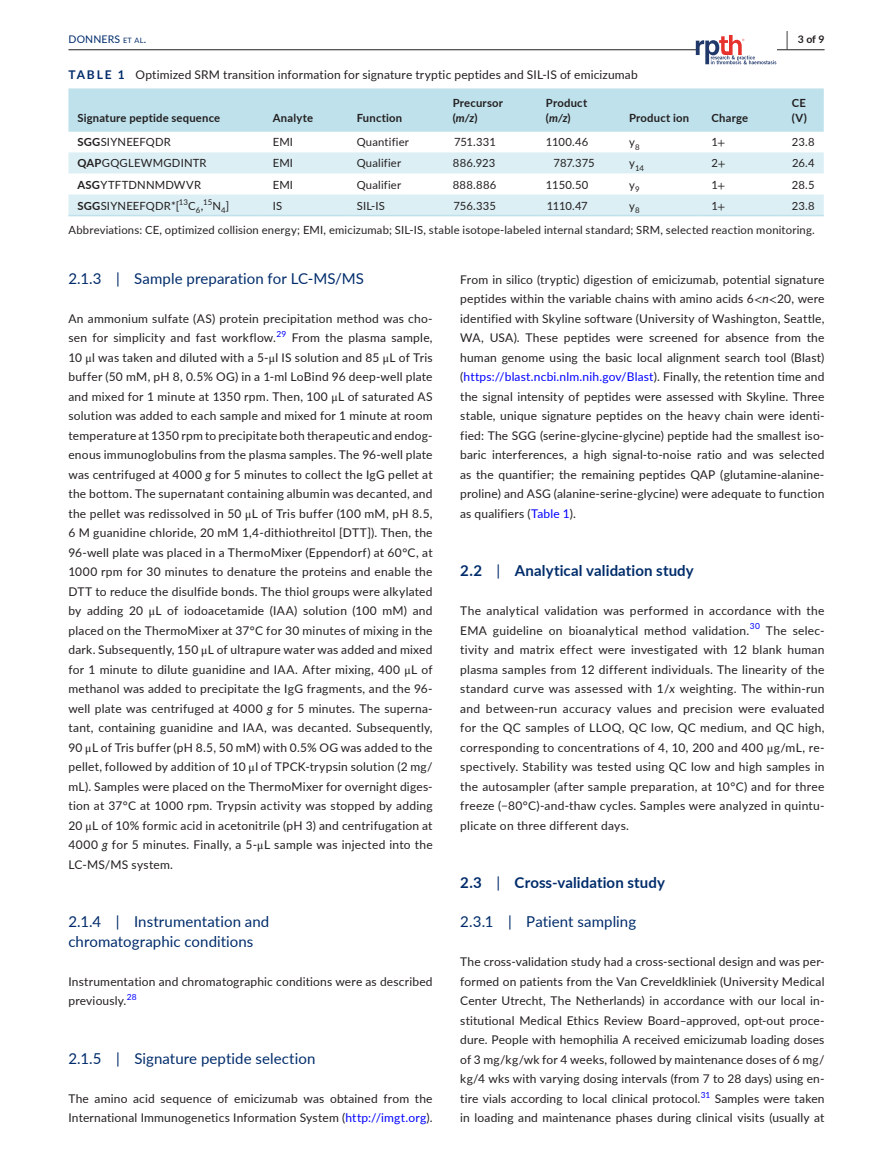
<style>
.page{position:relative;width:893px;height:1174px;background:#fff}
.page>*{position:absolute;margin:0;border:0;box-sizing:border-box;transform-origin:0 0}
.t1{font:15px/19.5px "Lato";letter-spacing:.005em;color:#002c6b}
.t2{font:700 15px "Lato";letter-spacing:.01em;color:#002c6b}
.t3{font:12px/19.5px "Lato";letter-spacing:.015em;color:#231f20;text-align:justify}
.t4{font:11.25px "Lato";letter-spacing:.015em;color:#231f20}
.t5{font:700 11.25px/15.8px "Lato";letter-spacing:.02em;color:#231f20}
.t6{font:10.5px "Lato";letter-spacing:.02em;color:#002c6b}
.t7{font:700 10.5px "Lato";color:#231f20}
.t8{font:8.4px "Lato";color:#00f}
.t9{font:7.8px "Lato";color:#231f20}
.s1{font-size:7.35px}
.s2{font-size:19.5px}
.s3{font-weight:700;color:#002c6b}
.s4{font-style:italic}
.s5{font-weight:700}
.s6{font-family:"STIX"}
.s7{color:#00f}
.s8{font-weight:400}
</style>
<div class="page">
<hr style="left:68px;top:49px;width:756px;height:1px;background:#231f20">
<svg style="left:696px;top:35px;width:80px;height:29px"></svg>
<div style="left:68px;top:88px;width:756px;height:44px;background:#bee1eb"></div>
<svg style="left:68px;top:152px;width:756px;height:63px;fill:#dceff4"></svg>
<hr style="left:68px;top:215px;width:196px;height:1px;background:#bee1eb">
<hr style="left:264px;top:215px;width:84px;height:1px;background:#bee1eb">
<hr style="left:348px;top:215px;width:96px;height:1px;background:#bee1eb">
<hr style="left:444px;top:215px;width:93px;height:1px;background:#bee1eb">
<hr style="left:537px;top:215px;width:83px;height:1px;background:#bee1eb">
<hr style="left:620px;top:215px;width:83px;height:1px;background:#bee1eb">
<hr style="left:703px;top:215px;width:80px;height:1px;background:#bee1eb">
<hr style="left:783px;top:215px;width:41px;height:1px;background:#bee1eb">
<p class="t6" style="left:68px;top:31px;width:79px">DONNERS <span class="s1">et al</span>.</p>
<p class="t7" style="left:786px;top:31px;width:40px"><span class="s2">|</span> 3 of 9</p>
<p class="t3" style="left:68px;top:64px;width:571px"><span class="s3">TABLE 1</span> Optimized SRM transition information for signature tryptic peptides and SIL-IS of emicizumab</p>
<p class="t5" style="left:77px;top:110px;width:144px">Signature peptide sequence</p>
<p class="t5" style="left:273px;top:110px;width:42px">Analyte</p>
<p class="t5" style="left:357px;top:110px;width:47px">Function</p>
<p class="t5" style="left:453px;top:94px;width:52px">Precursor (<span class="s4">m/z</span>)</p>
<p class="t5" style="left:546px;top:94px;width:43px">Product (<span class="s4">m/z</span>)</p>
<p class="t5" style="left:629px;top:110px;width:62px">Product ion</p>
<p class="t5" style="left:712px;top:110px;width:38px">Charge</p>
<p class="t5" style="left:792px;top:94px;width:16px">CE (V)</p>
<p class="t4" style="left:77px;top:134px;width:95px"><span class="s5">SGG</span>SIYNEEFQDR</p>
<p class="t4" style="left:273px;top:134px;width:22px">EMI</p>
<p class="t4" style="left:357px;top:134px;width:54px">Quantifier</p>
<p class="t4" style="left:454px;top:134px;width:43px">751.331</p>
<p class="t4" style="left:546px;top:134px;width:44px">1100.46</p>
<p class="t4" style="left:629px;top:134px;width:12px">y<sub>8</sub></p>
<p class="t4" style="left:712px;top:134px;width:15px">1<span class="s6">+</span></p>
<p class="t4" style="left:792px;top:134px;width:24px">23.8</p>
<p class="t4" style="left:77px;top:155px;width:131px"><span class="s5">QAP</span>GQGLEWMGDINTR</p>
<p class="t4" style="left:273px;top:155px;width:22px">EMI</p>
<p class="t4" style="left:357px;top:155px;width:46px">Qualifier</p>
<p class="t4" style="left:453px;top:155px;width:44px">886.923</p>
<p class="t4" style="left:554px;top:155px;width:42px">787.375</p>
<p class="t9" style="left:629px;top:163px;width:16px"><sup>y</sup>14</p>
<p class="t4" style="left:712px;top:155px;width:15px">2<span class="s6">+</span></p>
<p class="t4" style="left:792px;top:155px;width:24px">26.4</p>
<p class="t4" style="left:77px;top:176px;width:125px"><span class="s5">ASG</span>YTFTDNNMDWVR</p>
<p class="t4" style="left:273px;top:176px;width:22px">EMI</p>
<p class="t4" style="left:357px;top:176px;width:46px">Qualifier</p>
<p class="t4" style="left:453px;top:176px;width:45px">888.886</p>
<p class="t4" style="left:546px;top:176px;width:44px">1150.50</p>
<p class="t4" style="left:629px;top:176px;width:12px">y<sub>9</sub></p>
<p class="t4" style="left:712px;top:176px;width:15px">1<span class="s6">+</span></p>
<p class="t4" style="left:792px;top:176px;width:24px">28.5</p>
<p class="t4" style="left:77px;top:197px;width:103px"><span class="s5">SGG</span>SIYNEEFQDR*[</p>
<p class="t9" style="left:179px;top:196px;width:11px">13</p>
<p class="t4" style="left:188px;top:197px;width:17px">C<sub>6</sub>,</p>
<p class="t9" style="left:203px;top:196px;width:11px">15</p>
<p class="t4" style="left:212px;top:197px;width:18px">N<sub>4</sub>]</p>
<p class="t4" style="left:273px;top:197px;width:11px">IS</p>
<p class="t4" style="left:357px;top:197px;width:30px">SIL-IS</p>
<p class="t4" style="left:453px;top:197px;width:44px">756.335</p>
<p class="t4" style="left:547px;top:197px;width:43px">1110.47</p>
<p class="t4" style="left:629px;top:197px;width:12px">y<sub>8</sub></p>
<p class="t4" style="left:712px;top:197px;width:15px">1<span class="s6">+</span></p>
<p class="t4" style="left:792px;top:197px;width:24px">23.8</p>
<p class="t4" style="left:68px;top:222px;width:748px">Abbreviations: CE, optimized collision energy; EMI, emicizumab; SIL-IS, stable isotope-labeled internal standard; SRM, selected reaction monitoring.</p>
<p class="t1" style="left:68px;top:268px;width:297px">2.1.3 | Sample preparation for LC-MS/MS</p>
<p class="t3" style="left:68px;top:308px;width:366px">An ammonium sulfate (AS) protein precipitation method was cho&shy;sen for simplicity and fast workflow.<sup>29</sup> From the plasma sample, 10 <span class="s6">μ</span>l was taken and diluted with a 5-<span class="s6">μ</span>l IS solution and 85 <span class="s6">μ</span>L of Tris buffer (50 mM, pH 8, 0.5% OG) in a 1-ml LoBind 96 deep-well plate and mixed for 1 minute at 1350 rpm. Then, 100 <span class="s6">μ</span>L of saturated AS solution was added to each sample and mixed for 1 minute at room temperature at 1350 rpm to precipitate both therapeutic and endog&shy;enous immunoglobulins from the plasma samples. The 96-well plate was centrifuged at 4000 <span class="s4">g</span> for 5 minutes to collect the IgG pellet at the bottom. The supernatant containing albumin was decanted, and the pellet was redissolved in 50 <span class="s6">μ</span>L of Tris buffer (100 mM, pH 8.5, 6 M guanidine chloride, 20 mM 1,4-dithiothreitol [DTT]). Then, the 96-well plate was placed in a ThermoMixer (Eppendorf) at 60°C, at 1000 rpm for 30 minutes to denature the proteins and enable the DTT to reduce the disulfide bonds. The thiol groups were alkylated by adding 20 <span class="s6">μ</span>L of iodoacetamide (IAA) solution (100 mM) and placed on the ThermoMixer at 37°C for 30 minutes of mixing in the dark. Subsequently, 150 <span class="s6">μ</span>L of ultrapure water was added and mixed for 1 minute to dilute guanidine and IAA. After mixing, 400 <span class="s6">μ</span>L of methanol was added to precipitate the IgG fragments, and the 96- well plate was centrifuged at 4000 <span class="s4">g</span> for 5 minutes. The superna&shy;tant, containing guanidine and IAA, was decanted. Subsequently, 90 <span class="s6">μ</span>L of Tris buffer (pH 8.5, 50 mM) with 0.5% OG was added to the pellet, followed by addition of 10 <span class="s6">μ</span>l of TPCK-trypsin solution (2 mg/ mL). Samples were placed on the ThermoMixer for overnight diges&shy;tion at 37°C at 1000 rpm. Trypsin activity was stopped by adding 20 <span class="s6">μ</span>L of 10% formic acid in acetonitrile (pH 3) and centrifugation at 4000 <span class="s4">g</span> for 5 minutes. Finally, a 5-<span class="s6">μ</span>L sample was injected into the LC-MS/MS system.</p>
<p class="t1" style="left:68px;top:911px;width:202px">2.1.4 | Instrumentation and chromatographic conditions</p>
<p class="t3" style="left:68px;top:971px;width:366px">Instrumentation and chromatographic conditions were as described previously.<sup>28</sup></p>
<p class="t1" style="left:68px;top:1048px;width:248px">2.1.5 | Signature peptide selection</p>
<p class="t3" style="left:68px;top:1088px;width:366px">The amino acid sequence of emicizumab was obtained from the<br>International Immunogenetics Information System (<span class="s7">http://imgt.org</span>).</p>
<p class="t3" style="left:460px;top:269px;width:366px">From in silico (tryptic) digestion of emicizumab, potential signature peptides within the variable chains with amino acids 6<span class="s6">&lt;</span><span class="s4">n</span><span class="s6">&lt;</span>20, were identified with Skyline software (University of Washington, Seattle, WA, USA). These peptides were screened for absence from the human genome using the basic local alignment search tool (Blast) (<span class="s7">https://blast.ncbi.nlm.nih.gov/Blast</span>). Finally, the retention time and the signal intensity of peptides were assessed with Skyline. Three stable, unique signature peptides on the heavy chain were identi&shy;fied: The SGG (serine-glycine-glycine) peptide had the smallest iso&shy;baric interferences, a high signal-to-noise ratio and was selected as the quantifier; the remaining peptides QAP (glutamine-alanine&shy;proline) and ASG (alanine-serine-glycine) were adequate to function as qualifiers (<span class="s7">Table 1</span>).</p>
<p class="t2" style="left:460px;top:560px;width:235px">2.2 <span class="s8">|</span> Analytical validation study</p>
<p class="t3" style="left:460px;top:600px;width:366px">The analytical validation was performed in accordance with the<br>EMA guideline on bioanalytical method validation.</p>
<p class="t8" style="left:750px;top:620px;width:12px">30</p>
<p class="t3" style="left:460px;top:620px;width:366px;text-indent:306px">The selec&shy;tivity and matrix effect were investigated with 12 blank human plasma samples from 12 different individuals. The linearity of the standard curve was assessed with 1/<span class="s4">x</span> weighting. The within-run and between-run accuracy values and precision were evaluated for the QC samples of LLOQ, QC low, QC medium, and QC high, corresponding to concentrations of 4, 10, 200 and 400 <span class="s6">µ</span>g/mL, re&shy;spectively. Stability was tested using QC low and high samples in the autosampler (after sample preparation, at 10°C) and for three freeze (−80°C)-and-thaw cycles. Samples were analyzed in quintu&shy;plicate on three different days.</p>
<p class="t2" style="left:460px;top:872px;width:206px">2.3 <span class="s8">|</span> Cross-validation study</p>
<p class="t1" style="left:460px;top:911px;width:177px">2.3.1 | Patient sampling</p>
<p class="t3" style="left:460px;top:951px;width:366px">The cross-validation study had a cross-sectional design and was per&shy;formed on patients from the Van Creveldkliniek (University Medical Center Utrecht, The Netherlands) in accordance with our local in&shy;stitutional Medical Ethics Review Board–approved, opt-out proce&shy;dure. People with hemophilia A received emicizumab loading doses of 3 mg/kg/wk for 4 weeks, followed by maintenance doses of 6 mg/ kg/4 wks with varying dosing intervals (from 7 to 28 days) using en&shy;tire vials according to local clinical protocol.<sup>31</sup> Samples were taken in loading and maintenance phases during clinical visits (usually at</p>
</div>
